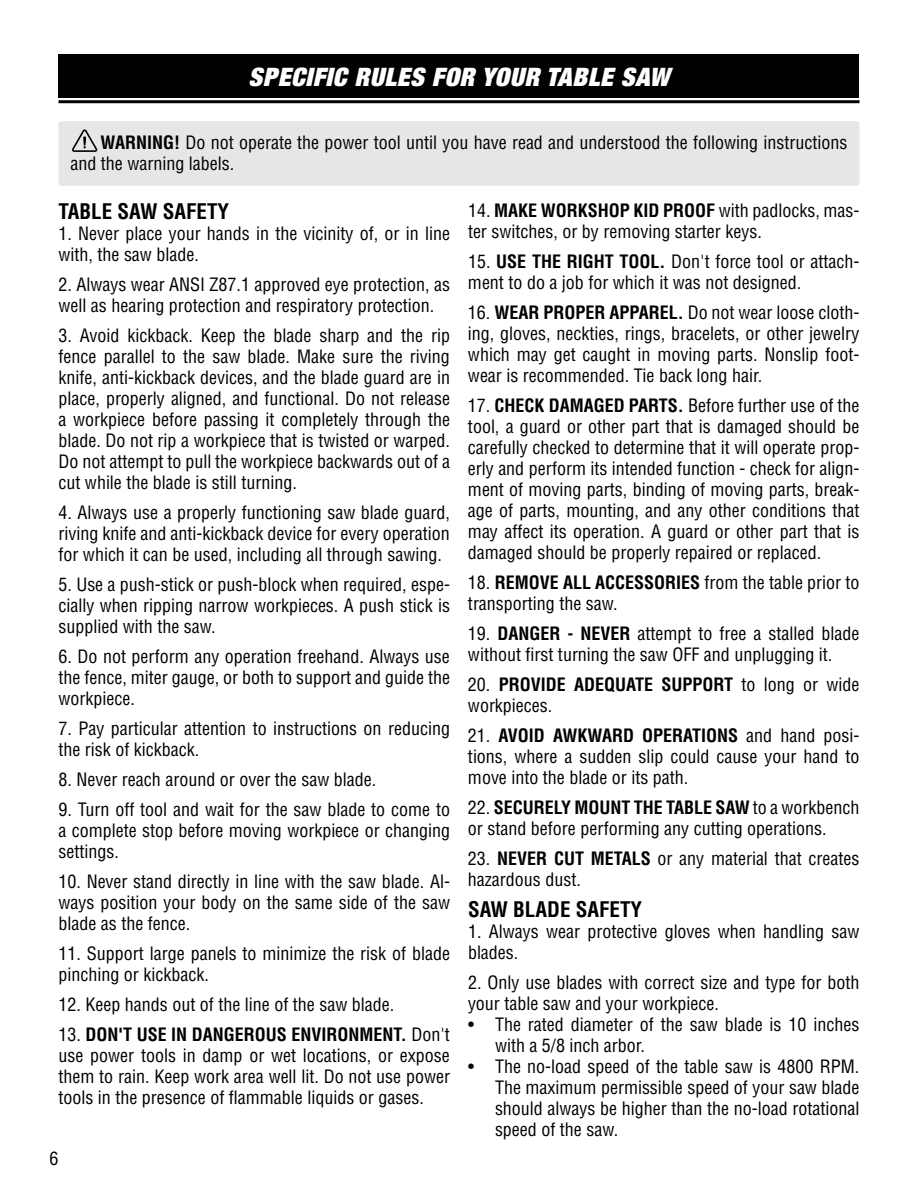
<style>
.page{position:relative;width:918px;height:1188px;background:#fff}
.page>*{position:absolute;margin:0;border:0;box-sizing:border-box;transform-origin:0 0}
.t1{font:italic 900 expanded 25.5px "Helvetica Neue";letter-spacing:.025em;color:#fff}
.t2{font:700 condensed 21px "Helvetica LT Std";color:#000}
.t3{font:condensed 18px/21px "Helvetica LT Std";color:#000}
.s1{font-weight:700}
</style>
<div class="page">
<div style="left:58px;top:54px;width:802px;height:44px;background:#000101"></div>
<hr style="left:58px;top:100px;width:802px;height:3px;background:#000">
<div style="left:58px;top:121px;width:802px;height:65px;background:#e6e6e6;border-radius:3px"></div>
<svg style="left:72px;top:129px;width:25px;height:23px"></svg>
<h1 class="t1" style="left:249px;top:61px;width:422px">SPECIFIC RULES FOR YOUR TABLE SAW</h1>
<p class="t3" style="left:70px;top:132px;width:778px;text-indent:30px"><span class="s1">WARNING!</span> Do not operate the power tool until you have read and understood the following instructions and the warning labels.</p>
<p class="t2" style="left:58px;top:198px;width:172px">TABLE SAW SAFETY</p>
<p class="t3" style="left:58px;top:223px;width:393px">1. Never place your hands in the vicinity of, or in line with, the saw blade.</p>
<p class="t3" style="left:58px;top:274px;width:393px">2. Always wear ANSI Z87.1 approved eye protection, as well as hearing protection and respiratory protection.</p>
<p class="t3" style="left:58px;top:325px;width:393px;text-align:justify">3. Avoid kickback. Keep the blade sharp and the rip fence parallel to the saw blade. Make sure the riving knife, anti-kickback devices, and the blade guard are in place, properly aligned, and functional. Do not release a workpiece before passing it completely through the blade. Do not rip a workpiece that is twisted or warped.<br>Do not attempt to pull the workpiece backwards out of a cut while the blade is still turning.</p>
<p class="t3" style="left:58px;top:502px;width:393px;text-align:justify">4. Always use a properly functioning saw blade guard, riving knife and anti-kickback device for every operation for which it can be used, including all through sawing.</p>
<p class="t3" style="left:58px;top:574px;width:393px;text-align:justify">5. Use a push-stick or push-block when required, espe&shy;cially when ripping narrow workpieces. A push stick is supplied with the saw.</p>
<p class="t3" style="left:58px;top:646px;width:393px;text-align:justify">6. Do not perform any operation freehand. Always use the fence, miter gauge, or both to support and guide the workpiece.</p>
<p class="t3" style="left:58px;top:718px;width:393px">7. Pay particular attention to instructions on reducing the risk of kickback.</p>
<p class="t3" style="left:58px;top:769px;width:319px">8. Never reach around or over the saw blade.</p>
<p class="t3" style="left:58px;top:799px;width:393px;text-align:justify">9. Turn off tool and wait for the saw blade to come to a complete stop before moving workpiece or changing settings.</p>
<p class="t3" style="left:58px;top:871px;width:393px;text-align:justify">10. Never stand directly in line with the saw blade. Al&shy;ways position your body on the same side of the saw blade as the fence.</p>
<p class="t3" style="left:58px;top:943px;width:393px">11. Support large panels to minimize the risk of blade pinching or kickback.</p>
<p class="t3" style="left:58px;top:994px;width:337px">12. Keep hands out of the line of the saw blade.</p>
<p class="t3" style="left:58px;top:1024px;width:393px;text-align:justify">13. <span class="s1">DON'T USE IN DANGEROUS ENVIRONMENT.</span> Don't use power tools in damp or wet locations, or expose them to rain. Keep work area well lit. Do not use power tools in the presence of flammable liquids or gases.</p>
<p class="t3" style="left:50px;top:1148px;width:10px">6</p>
<p class="t3" style="left:468px;top:200px;width:393px">14. <span class="s1">MAKE WORKSHOP KID PROOF</span> with padlocks, mas&shy;ter switches, or by removing starter keys.</p>
<p class="t3" style="left:468px;top:251px;width:393px">15. <span class="s1">USE THE RIGHT TOOL.</span> Don't force tool or attach&shy;ment to do a job for which it was not designed.</p>
<p class="t3" style="left:468px;top:302px;width:393px;text-align:justify">16. <span class="s1">WEAR PROPER APPAREL.</span> Do not wear loose cloth&shy;ing, gloves, neckties, rings, bracelets, or other jewelry which may get caught in moving parts. Nonslip foot&shy;wear is recommended. Tie back long hair.</p>
<p class="t3" style="left:468px;top:395px;width:393px;text-align:justify">17. <span class="s1">CHECK DAMAGED PARTS.</span> Before further use of the tool, a guard or other part that is damaged should be carefully checked to determine that it will operate prop&shy;erly and perform its intended function - check for align&shy;ment of moving parts, binding of moving parts, break&shy;age of parts, mounting, and any other conditions that may affect its operation. A guard or other part that is damaged should be properly repaired or replaced.</p>
<p class="t3" style="left:468px;top:572px;width:393px">18. <span class="s1">REMOVE ALL ACCESSORIES</span> from the table prior to transporting the saw.</p>
<p class="t3" style="left:468px;top:623px;width:393px">19. <span class="s1">DANGER - NEVER</span> attempt to free a stalled blade without first turning the saw OFF and unplugging it.</p>
<p class="t3" style="left:468px;top:674px;width:393px">20. <span class="s1">PROVIDE ADEQUATE SUPPORT</span> to long or wide workpieces.</p>
<p class="t3" style="left:468px;top:725px;width:393px;text-align:justify">21. <span class="s1">AVOID AWKWARD OPERATIONS</span> and hand posi&shy;tions, where a sudden slip could cause your hand to move into the blade or its path.</p>
<p class="t3" style="left:468px;top:797px;width:393px">22. <span class="s1">SECURELY MOUNT THE TABLE SAW</span> to a workbench or stand before performing any cutting operations.</p>
<p class="t3" style="left:468px;top:848px;width:393px">23. <span class="s1">NEVER CUT METALS</span> or any material that creates hazardous dust.</p>
<p class="t2" style="left:468px;top:896px;width:176px">SAW BLADE SAFETY</p>
<p class="t3" style="left:468px;top:921px;width:393px">1. Always wear protective gloves when handling saw blades.</p>
<p class="t3" style="left:468px;top:972px;width:393px">2. Only use blades with correct size and type for both your table saw and your workpiece.</p>
<p class="t3" style="left:495px;top:1014px;width:366px;text-indent:-27px">• The rated diameter of the saw blade is 10 inches with a 5/8 inch arbor.</p>
<p class="t3" style="left:495px;top:1056px;width:366px;text-align:justify;text-indent:-27px">• The no-load speed of the table saw is 4800 RPM.<br>The maximum permissible speed of your saw blade should always be higher than the no-load rotational speed of the saw.</p>
</div>
